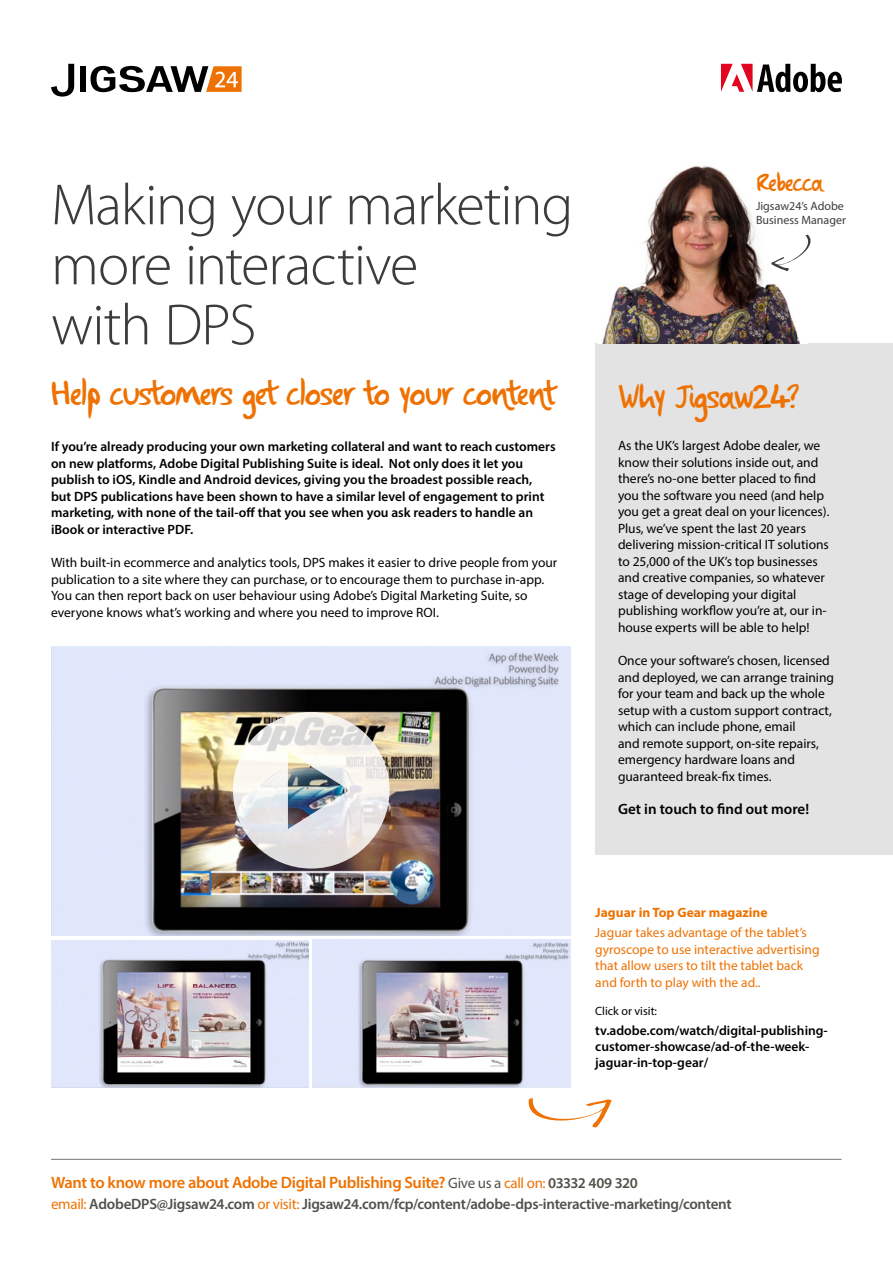
<style>
.page{position:relative;width:893px;height:1263px;background:#fff}
.page>*{position:absolute;margin:0;border:0;box-sizing:border-box;transform-origin:0 0}
.t1{font:300 58.5px/60px "Myriad Pro";letter-spacing:-.02em;color:#3c3c3b}
.t2{font:33px "Insanely Great";letter-spacing:-.01em;color:#ee7203}
.t3{font:24px "Insanely Great";letter-spacing:-.015em;color:#ee7203}
.t4{font:600 16.5px "Myriad Pro";letter-spacing:-.025em;color:#ee7203}
.t5{font:600 15px "Myriad Pro";letter-spacing:-.02em;color:#525149}
.t6{font:600 15px "Myriad Pro";color:#000}
.t7{font:13.5px/16.5px "Myriad Pro";color:#000}
.t8{font:600 13.5px/16.5px "Myriad Pro";color:#000}
.t9{font:13.5px/16.5px "Myriad Pro";color:#ee7203}
.t10{font:700 13.5px "Myriad Pro";color:#ee7203}
.t11{font:12px/14.4px "Myriad Pro";color:#3c3c3b}
.t12{font:12px "Myriad Pro";color:#000}
.s1{font-weight:400;font-size:15px;color:#525149}
.s2{font-weight:400;font-size:15px}
.s3{font-size:15px;color:#525149}
.s4{font-weight:400;color:#ee7203}
</style>
<div class="page">
<img style="left:52px;top:646px;width:518px;height:290px">
<div style="left:595px;top:343px;width:298px;height:512px;background:#e3e3e3"></div>
<img style="left:233px;top:712px;width:157px;height:156px">
<svg style="left:528px;top:1098px;width:84px;height:30px"></svg>
<svg style="left:721px;top:64px;width:121px;height:28px"></svg>
<svg style="left:51px;top:64px;width:23px;height:33px"></svg>
<div style="left:80px;top:66px;width:6px;height:26px;background:#000"></div>
<svg style="left:91px;top:66px;width:151px;height:26px"></svg>
<img style="left:52px;top:940px;width:257px;height:148px">
<img style="left:313px;top:940px;width:257px;height:148px">
<hr style="left:51px;top:1159px;width:790px;height:1px;background:#737474">
<img style="left:602px;top:166px;width:198px;height:177px">
<svg style="left:771px;top:234px;width:40px;height:37px"></svg>
<h1 class="t1" style="left:51px;top:176px;width:524px">Making your marketing more interactive<br>with DPS</h1>
<h2 class="t2" style="left:51px;top:376px;width:506px">Help customers get closer to your content</h2>
<p class="t8" style="left:51px;top:438px;width:506px">If you’re already producing your own marketing collateral and want to reach customers on new platforms, Adobe Digital Publishing Suite is ideal. Not only does it let you publish to iOS, Kindle and Android devices, giving you the broadest possible reach, but DPS publications have been shown to have a similar level of engagement to print marketing, with none of the tail-off that you see when you ask readers to handle an iBook or interactive PDF.</p>
<p class="t7" style="left:51px;top:554px;width:508px">With built-in ecommerce and analytics tools, DPS makes it easier to drive people from your publication to a site where they can purchase, or to encourage them to purchase in-app.<br>You can then report back on user behaviour using Adobe’s Digital Marketing Suite, so everyone knows what’s working and where you need to improve ROI.</p>
<h3 class="t3" style="left:756px;top:170px;width:68px">Rebecca</h3>
<p class="t11" style="left:756px;top:198px;width:91px">Jigsaw24’s Adobe<br>Business Manager</p>
<h2 class="t2" style="left:618px;top:379px;width:182px">Why Jigsaw24?</h2>
<p class="t7" style="left:618px;top:437px;width:213px">As the UK’s largest Adobe dealer, we know their solutions inside out, and there’s no-one better placed to find you the software you need (and help you get a great deal on your licences).<br>Plus, we’ve spent the last 20 years delivering mission-critical IT solutions to 25,000 of the UK’s top businesses and creative companies, so whatever stage of developing your digital publishing workflow you’re at, our in&shy;house experts will be able to help!</p>
<p class="t7" style="left:618px;top:652px;width:218px">Once your software’s chosen, licensed and deployed, we can arrange training for your team and back up the whole setup with a custom support contract, which can include phone, email<br>and remote support, on-site repairs, emergency hardware loans and guaranteed break-fix times.</p>
<p class="t6" style="left:618px;top:800px;width:193px">Get in touch to find out more!</p>
<p class="t10" style="left:595px;top:903px;width:174px">Jaguar in Top Gear magazine</p>
<p class="t9" style="left:595px;top:924px;width:226px">Jaguar takes advantage of the tablet’s gyroscope to use interactive advertising that allow users to tilt the tablet back and forth to play with the ad..</p>
<p class="t12" style="left:595px;top:1003px;width:63px">Click or visit:</p>
<p class="t8" style="left:595px;top:1022px;width:234px">tv.adobe.com/watch/digital-publishing&shy;customer-showcase/ad-of-the-week&shy;jaguar-in-top-gear/</p>
<p class="t4" style="left:51px;top:1172px;width:588px">Want to know more about Adobe Digital Publishing Suite? <span class="s1">Give us a</span> <span class="s2">call on:</span> <span class="s3">03332 409 320</span></p>
<p class="t5" style="left:51px;top:1195px;width:682px"><span class="s4">email:</span> AdobeDPS@Jigsaw24.com <span class="s4">or visit:</span> Jigsaw24.com/fcp/content/adobe-dps-interactive-marketing/content</p>
</div>
